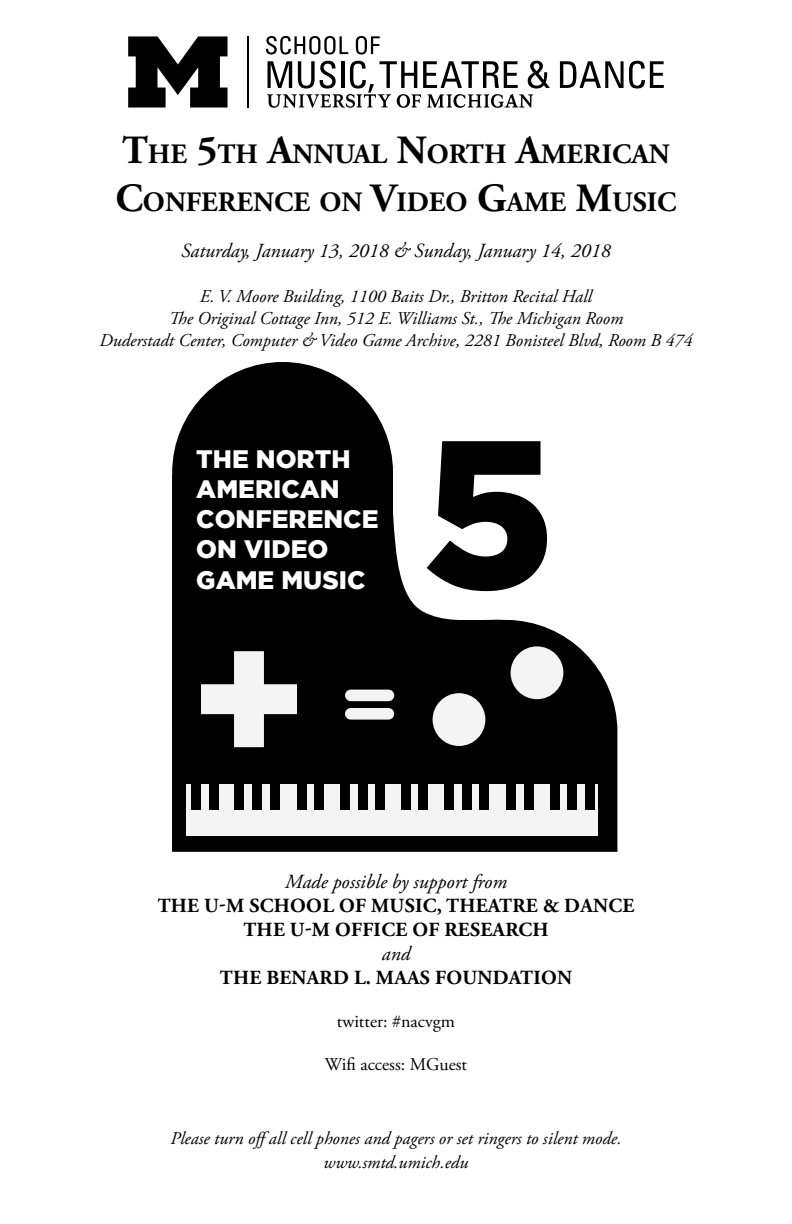
<style>
.page{position:relative;width:792px;height:1224px;background:#fff}
.page>*{position:absolute;margin:0;border:0;box-sizing:border-box;transform-origin:0 0}
.t1{font:900 210px "Gotham";color:#000}
.t2{font:700 28px/48px "Adobe Garamond Pro";color:#000}
.t3{font:900 25.2px/30.2px "Gotham";color:#fff}
.t4{font:700 20px/24px "Adobe Garamond Pro";letter-spacing:.015em;color:#000;text-align:center}
.t5{font:italic 20px "Adobe Garamond Pro";color:#000}
.t6{font:italic 18px/21.6px "Adobe Garamond Pro";color:#000;text-align:center}
.t7{font:18px "Adobe Garamond Pro";color:#000}
.s1{font-size:40px}
</style>
<div class="page">
<hr style="left:248px;top:36px;width:1px;height:72px;background:#000">
<svg style="left:128px;top:36px;width:100px;height:72px"></svg>
<svg style="left:266px;top:36px;width:82px;height:19px"></svg>
<svg style="left:356px;top:36px;width:24px;height:18px"></svg>
<svg style="left:267px;top:61px;width:283px;height:47px"></svg>
<svg style="left:560px;top:61px;width:104px;height:28px"></svg>
<svg style="left:172px;top:379px;width:334px;height:241px"></svg>
<svg style="left:172px;top:620px;width:445px;height:232px;fill:#000"></svg>
<div style="left:172px;top:362px;width:221px;height:470px;background:#000;border-radius:110px"></div>
<div style="left:187px;top:784px;width:411px;height:52px;background:#f4f4f4"></div>
<div style="left:433px;top:693px;width:52px;height:53px;background:#f4f4f4;border-radius:50%"></div>
<div style="left:511px;top:646px;width:52px;height:53px;background:#f4f4f4;border-radius:50%"></div>
<svg style="left:201px;top:651px;width:96px;height:96px"></svg>
<div style="left:345px;top:708px;width:49px;height:12px;background:#f4f4f4;border-radius:6px"></div>
<div style="left:345px;top:690px;width:49px;height:11px;background:#f4f4f4;border-radius:6px"></div>
<div style="left:191px;top:776px;width:10px;height:34px;background:#000"></div>
<div style="left:209px;top:776px;width:9px;height:34px;background:#000"></div>
<div style="left:235px;top:776px;width:9px;height:34px;background:#000"></div>
<div style="left:252px;top:776px;width:10px;height:34px;background:#000"></div>
<div style="left:270px;top:776px;width:9px;height:34px;background:#000"></div>
<div style="left:297px;top:776px;width:9px;height:34px;background:#000"></div>
<div style="left:314px;top:776px;width:10px;height:34px;background:#000"></div>
<div style="left:340px;top:776px;width:10px;height:34px;background:#000"></div>
<div style="left:358px;top:776px;width:9px;height:34px;background:#000"></div>
<div style="left:375px;top:776px;width:10px;height:34px;background:#000"></div>
<div style="left:401px;top:776px;width:10px;height:34px;background:#000"></div>
<div style="left:419px;top:776px;width:9px;height:34px;background:#000"></div>
<div style="left:445px;top:776px;width:9px;height:34px;background:#000"></div>
<div style="left:462px;top:776px;width:10px;height:34px;background:#000"></div>
<div style="left:480px;top:776px;width:9px;height:34px;background:#000"></div>
<div style="left:507px;top:776px;width:9px;height:34px;background:#000"></div>
<div style="left:524px;top:776px;width:10px;height:34px;background:#000"></div>
<div style="left:550px;top:776px;width:9px;height:34px;background:#000"></div>
<div style="left:568px;top:776px;width:9px;height:34px;background:#000"></div>
<div style="left:585px;top:776px;width:10px;height:34px;background:#000"></div>
<h2 class="t2" style="left:115px;top:131px;width:563px"><span class="s1">T</span>HE <span class="s1">5</span>TH <span class="s1">A</span>NNUAL <span class="s1">N</span>ORTH <span class="s1">A</span>MERICAN<br><span class="s1">C</span>ONFERENCE ON <span class="s1">V</span>IDEO <span class="s1">G</span>AME <span class="s1">M</span>USIC</h2>
<p class="t5" style="left:181px;top:239px;width:431px">Saturday, January 13, 2018 &amp; Sunday, January 14, 2018</p>
<p class="t6" style="left:99px;top:286px;width:595px">E. V. Moore Building, 1100 Baits Dr., Britton Recital Hall<br>The Original Cottage Inn, 512 E. Williams St., The Michigan Room<br>Duderstadt Center, Computer &amp; Video Game Archive, 2281 Bonisteel Blvd, Room B 474</p>
<h3 class="t3" style="left:196px;top:443px;width:184px">THE NORTH<br>AMERICAN<br>CONFERENCE<br>ON VIDEO<br>GAME MUSIC</h3>
<h1 class="t1" style="left:423px;top:392px;width:134px">5</h1>
<p class="t5" style="left:285px;top:870px;width:223px">Made possible by support from</p>
<p class="t4" style="left:158px;top:894px;width:478px">THE U-M SCHOOL OF MUSIC, THEATRE &amp; DANCE<br>THE U-M OFFICE OF RESEARCH</p>
<p class="t5" style="left:382px;top:942px;width:30px">and</p>
<p class="t4" style="left:220px;top:966px;width:354px">THE BENARD L. MAAS FOUNDATION</p>
<p class="t7" style="left:337px;top:1011px;width:120px">twitter: #nacvgm</p>
<p class="t7" style="left:325px;top:1054px;width:144px">Wifi access: MGuest</p>
<p class="t6" style="left:170px;top:1128px;width:453px">Please turn offall cell phones and pagers or set ringers to silent mode.</p>
<p class="t6" style="left:324px;top:1152px;width:146px">www.smtd.umich.edu</p>
</div>
